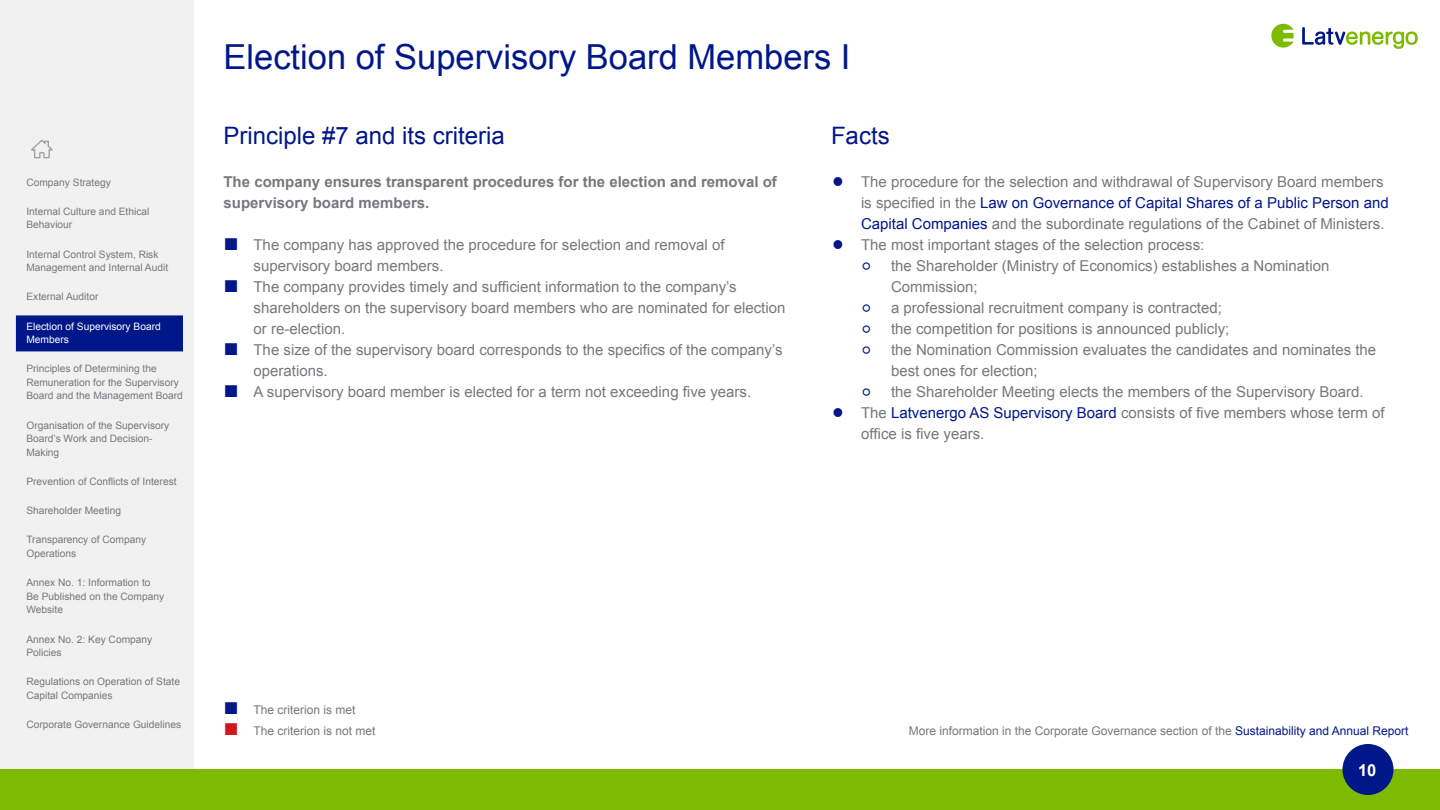
<style>
.page{position:relative;width:1440px;height:810px;background:#fff}
.page>*{position:absolute;margin:0;border:0;box-sizing:border-box;transform-origin:0 0}
.t1{font:34.5px "Arial";color:#001789}
.t2{font:24px "Arial";color:#001789}
.t3{font:700 16.5px "Arial";color:#fff}
.t4{font:15px/21px "Arial";color:#77787b}
.t5{font:700 15px/21px "Arial";color:#77787b}
.t6{font:12px "Arial";color:#77787b}
.t7{font:10.2px/13.5px "Arial";color:#77787b}
.t8{font:10.2px/13.5px "Arial";color:#fff}
.s1{font-size:25.5px;color:#001789}
.s2{color:#001789}
.s3{font-size:30px;color:#001789}
.s4{font-size:25.5px;color:#ce171e}
</style>
<div class="page">
<div style="left:0;top:0;width:194px;height:780px;background:#f1f1f2"></div>
<svg style="left:31px;top:139px;width:22px;height:20px"></svg>
<div style="left:16px;top:315px;width:167px;height:36px;background:#001789"></div>
<svg style="left:1271px;top:24px;width:23px;height:24px"></svg>
<svg style="left:1302px;top:27px;width:116px;height:22px"></svg>
<div style="left:0;top:770px;width:1440px;height:40px;background:#7ebb00"></div>
<div style="left:1342px;top:744px;width:52px;height:51px;background:#001789;border-radius:50%"></div>
<p class="t7" style="left:26px;top:175px;width:86px">Company Strategy</p>
<p class="t7" style="left:26px;top:205px;width:125px">Internal Culture and Ethical<br>Behaviour</p>
<p class="t7" style="left:26px;top:247px;width:143px">Internal Control System, Risk<br>Management and Internal Audit</p>
<p class="t7" style="left:26px;top:290px;width:74px">External Auditor</p>
<p class="t8" style="left:26px;top:319px;width:136px">Election of Supervisory Board<br>Members</p>
<p class="t7" style="left:26px;top:362px;width:158px">Principles of Determining the<br>Remuneration for the Supervisory<br>Board and the Management Board</p>
<p class="t7" style="left:26px;top:419px;width:144px">Organisation of the Supervisory<br>Board’s Work and Decision-<br>Making</p>
<p class="t7" style="left:26px;top:475px;width:152px">Prevention of Conflicts of Interest</p>
<p class="t7" style="left:26px;top:504px;width:96px">Shareholder Meeting</p>
<p class="t7" style="left:26px;top:533px;width:121px">Transparency of Company<br>Operations</p>
<p class="t7" style="left:26px;top:576px;width:139px">Annex No. 1: Information to<br>Be Published on the Company<br>Website</p>
<p class="t7" style="left:26px;top:632px;width:127px">Annex No. 2: Key Company<br>Policies</p>
<p class="t7" style="left:26px;top:675px;width:155px">Regulations on Operation of State<br>Capital Companies</p>
<p class="t7" style="left:26px;top:718px;width:156px">Corporate Governance Guidelines</p>
<h1 class="t1" style="left:224px;top:34px;width:628px">Election of Supervisory Board Members I</h1>
<h2 class="t2" style="left:224px;top:119px;width:283px">Principle #7 and its criteria</h2>
<p class="t5" style="left:224px;top:172px;width:555px">The company ensures transparent procedures for the election and removal of supervisory board members.</p>
<p class="t4" style="left:254px;top:235px;width:473px;text-indent:-30px"><span class="s1">■</span> The company has approved the procedure for selection and removal of supervisory board members.</p>
<p class="t4" style="left:254px;top:277px;width:533px;text-indent:-30px"><span class="s1">■</span> The company provides timely and sufficient information to the company’s shareholders on the supervisory board members who are nominated for election or re-election.</p>
<p class="t4" style="left:254px;top:340px;width:531px;text-indent:-30px"><span class="s1">■</span> The size of the supervisory board corresponds to the specifics of the company’s operations.</p>
<p class="t4" style="left:224px;top:382px;width:529px"><span class="s1">■</span> A supervisory board member is elected for a term not exceeding five years.</p>
<h2 class="t2" style="left:831px;top:119px;width:60px">Facts</h2>
<p class="t4" style="left:861px;top:172px;width:529px;text-indent:-30px"><span class="s2">•</span> The procedure for the selection and withdrawal of Supervisory Board members is specified in the <span class="s2">Law on Governance of Capital Shares of a Public Person and<br>Capital Companies</span> and the subordinate regulations of the Cabinet of Ministers.</p>
<p class="t4" style="left:831px;top:235px;width:375px"><span class="s2">•</span> The most important stages of the selection process:</p>
<p class="t4" style="left:861px;top:256px;width:470px"><span class="s3">◦</span> the Shareholder (Ministry of Economics) establishes a Nomination</p>
<p class="t4" style="left:891px;top:277px;width:88px">Commission;</p>
<p class="t4" style="left:861px;top:298px;width:362px"><span class="s3">◦</span> a professional recruitment company is contracted;</p>
<p class="t4" style="left:861px;top:319px;width:370px"><span class="s3">◦</span> the competition for positions is announced publicly;</p>
<p class="t4" style="left:861px;top:340px;width:517px"><span class="s3">◦</span> the Nomination Commission evaluates the candidates and nominates the</p>
<p class="t4" style="left:891px;top:361px;width:148px">best ones for election;</p>
<p class="t4" style="left:861px;top:382px;width:504px"><span class="s3">◦</span> the Shareholder Meeting elects the members of the Supervisory Board.</p>
<p class="t4" style="left:861px;top:403px;width:525px;text-indent:-30px"><span class="s2">•</span> The <span class="s2">Latvenergo AS Supervisory Board</span> consists of five members whose term of office is five years.</p>
<p class="t6" style="left:224px;top:702px;width:134px"><span class="s1">■</span> The criterion is met</p>
<p class="t6" style="left:224px;top:723px;width:154px"><span class="s4">■</span> The criterion is not met</p>
<p class="t6" style="left:909px;top:723px;width:501px">More information in the Corporate Governance section of the <span class="s2">Sustainability and Annual Report</span></p>
<p class="t3" style="left:1358px;top:759px;width:20px">10</p>
</div>
